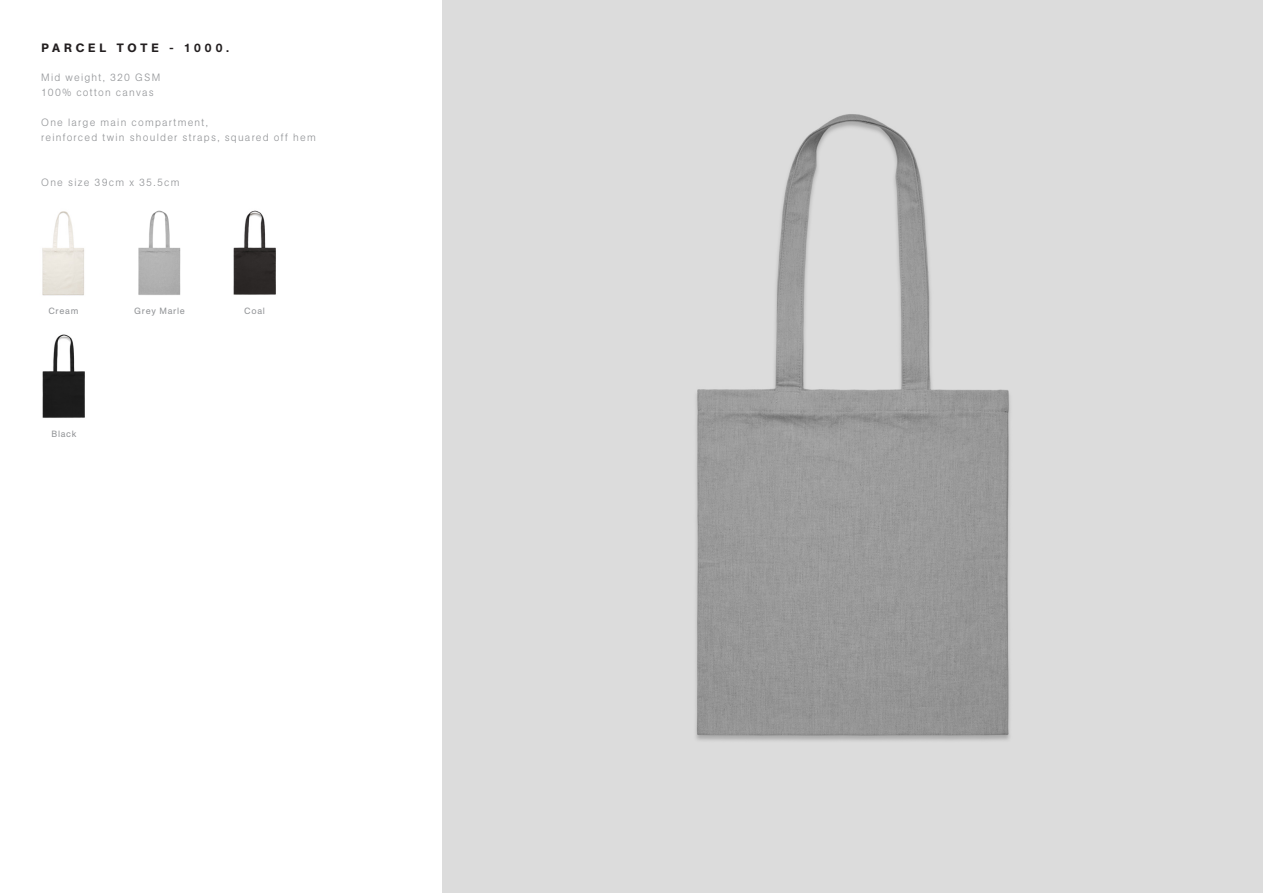
<style>
.page{position:relative;width:1263px;height:893px;background:#fff}
.page>*{position:absolute;margin:0;border:0;box-sizing:border-box;transform-origin:0 0}
.t1{font:500 12px "AG Book Pro";letter-spacing:.32em;color:#231f20}
.t2{font:300 10.5px/15px "AG Book Pro";letter-spacing:.115em;color:#939598}
.t3{font:9px "AG Book Pro";letter-spacing:.08em;color:#939598}
</style>
<div class="page">
<div style="left:442px;top:0;width:821px;height:893px;background:#dcdcdc"></div>
<img style="left:695px;top:114px;width:315px;height:627px">
<img style="left:42px;top:211px;width:42px;height:85px">
<img style="left:138px;top:210px;width:43px;height:85px">
<img style="left:42px;top:334px;width:43px;height:84px">
<img style="left:233px;top:210px;width:43px;height:85px">
<p class="t1" style="left:41px;top:40px;width:189px">PARCEL TOTE - 1000.</p>
<p class="t2" style="left:41px;top:69px;width:121px">Mid weight, 320 GSM<br>100% cotton canvas</p>
<p class="t2" style="left:41px;top:114px;width:276px">One large main compartment,<br>reinforced twin shoulder straps, squared off hem</p>
<p class="t2" style="left:41px;top:175px;width:140px">One size 39cm x 35.5cm</p>
<p class="t3" style="left:48px;top:305px;width:32px">Cream</p>
<p class="t3" style="left:134px;top:305px;width:52px">Grey Marle</p>
<p class="t3" style="left:51px;top:428px;width:27px">Black</p>
<p class="t3" style="left:244px;top:305px;width:22px">Coal</p>
</div>
